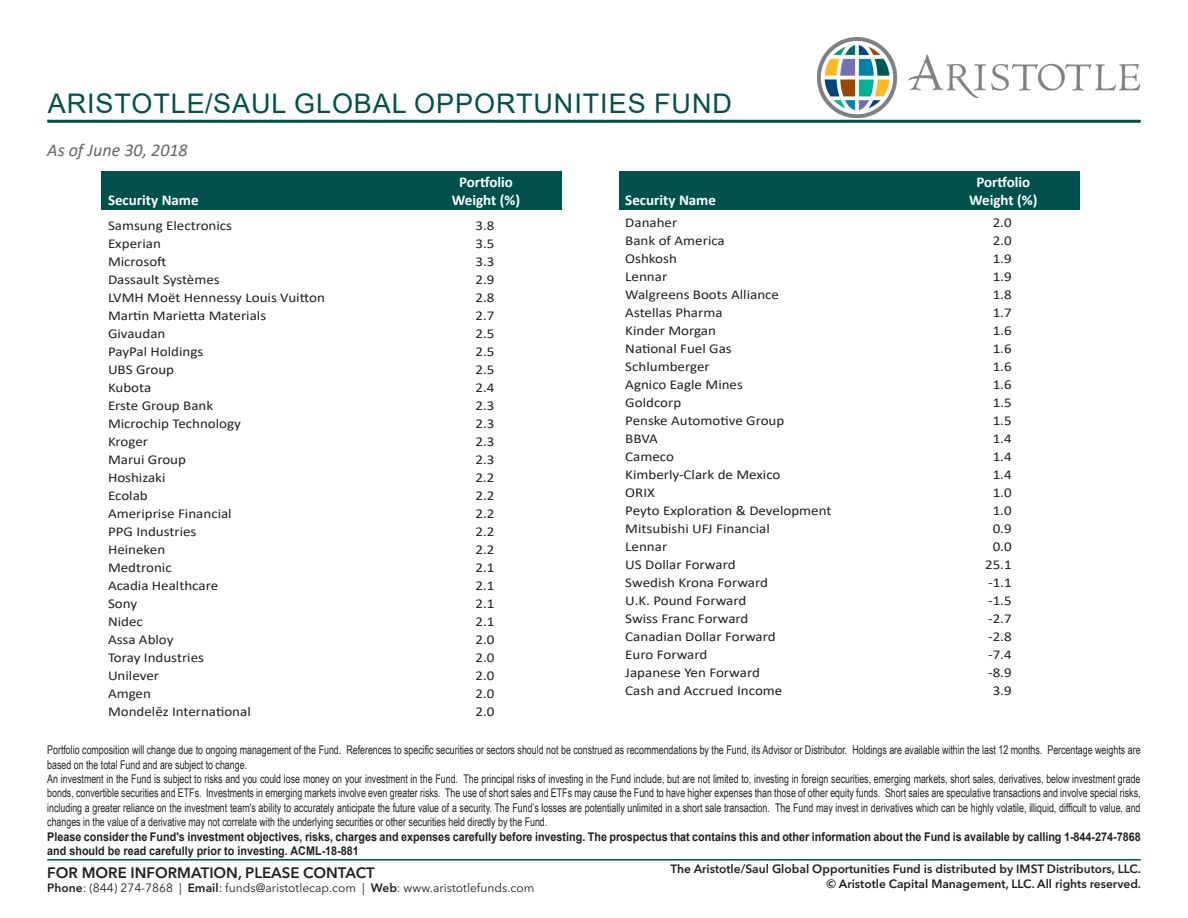
<style>
.page{position:relative;width:1188px;height:918px;background:#fff}
.page>*{position:absolute;margin:0;border:0;box-sizing:border-box;transform-origin:0 0}
.t1{font:27px "Arial";letter-spacing:.035em;color:#00514d}
.t2{font:italic 18px "Calibri";color:#63656a}
.t3{font:700 15px "Calibri";color:#fff}
.t4{font:600 15px "Avenir Next LT Pro";color:#231f20}
.t5{font:13.5px "Calibri";color:#231f20;scale:1.11 1}
.t6{font:12px/14.4px "Arial Narrow";color:#231f20;scale:.9 1}
.t7{font:700 12px/14.4px "Arial";color:#231f20;scale:.9 1}
.t8{font:600 12px "Avenir Next LT Pro";color:#231f20}
.t9{font:12px "Avenir Next LT Pro";color:#231f20}
.s1{font-weight:600}
</style>
<div class="page">
<hr style="left:47px;top:120px;width:1094px;height:3px;background:#00514d">
<hr style="left:47px;top:859px;width:1094px;height:2px;background:#00514d">
<div style="left:619px;top:171px;width:461px;height:38px;background:#00514d"></div>
<div style="left:102px;top:171px;width:460px;height:38px;background:#00514d"></div>
<img style="left:818px;top:38px;width:321px;height:79px">
<p class="t1" style="left:48px;top:85px;width:686px">ARISTOTLE/SAUL GLOBAL OPPORTUNITIES FUND</p>
<p class="t2" style="left:47px;top:137px;width:142px">As of June 30, 2018</p>
<p class="t3" style="left:459px;top:171px;width:55px">Portfolio</p>
<p class="t3" style="left:108px;top:189px;width:92px">Security Name</p>
<p class="t3" style="left:452px;top:189px;width:70px">Weight (%)</p>
<p class="t5" style="left:108px;top:216px;width:113px">Samsung Electronics</p>
<p class="t5" style="left:475px;top:216px;width:19px">3.8</p>
<p class="t5" style="left:108px;top:234px;width:49px">Experian</p>
<p class="t5" style="left:475px;top:234px;width:19px">3.5</p>
<p class="t5" style="left:108px;top:252px;width:54px">Microsoft</p>
<p class="t5" style="left:475px;top:252px;width:19px">3.3</p>
<p class="t5" style="left:108px;top:270px;width:102px">Dassault Systèmes</p>
<p class="t5" style="left:475px;top:270px;width:19px">2.9</p>
<p class="t5" style="left:108px;top:288px;width:197px">LVMH Moët Hennessy Louis Vuitton</p>
<p class="t5" style="left:475px;top:288px;width:19px">2.8</p>
<p class="t5" style="left:108px;top:306px;width:144px">Martin Marietta Materials</p>
<p class="t5" style="left:475px;top:306px;width:19px">2.7</p>
<p class="t5" style="left:108px;top:324px;width:53px">Givaudan</p>
<p class="t5" style="left:475px;top:324px;width:19px">2.5</p>
<p class="t5" style="left:108px;top:342px;width:87px">PayPal Holdings</p>
<p class="t5" style="left:475px;top:342px;width:19px">2.5</p>
<p class="t5" style="left:108px;top:360px;width:61px">UBS Group</p>
<p class="t5" style="left:475px;top:360px;width:19px">2.5</p>
<p class="t5" style="left:108px;top:378px;width:40px">Kubota</p>
<p class="t5" style="left:475px;top:378px;width:19px">2.4</p>
<p class="t5" style="left:108px;top:396px;width:96px">Erste Group Bank</p>
<p class="t5" style="left:475px;top:396px;width:19px">2.3</p>
<p class="t5" style="left:108px;top:414px;width:121px">Microchip Technology</p>
<p class="t5" style="left:475px;top:414px;width:19px">2.3</p>
<p class="t5" style="left:108px;top:432px;width:38px">Kroger</p>
<p class="t5" style="left:475px;top:432px;width:19px">2.3</p>
<p class="t5" style="left:108px;top:450px;width:72px">Marui Group</p>
<p class="t5" style="left:475px;top:450px;width:19px">2.3</p>
<p class="t5" style="left:108px;top:468px;width:53px">Hoshizaki</p>
<p class="t5" style="left:475px;top:468px;width:19px">2.2</p>
<p class="t5" style="left:108px;top:486px;width:37px">Ecolab</p>
<p class="t5" style="left:475px;top:486px;width:19px">2.2</p>
<p class="t5" style="left:108px;top:504px;width:113px">Ameriprise Financial</p>
<p class="t5" style="left:475px;top:504px;width:19px">2.2</p>
<p class="t5" style="left:108px;top:522px;width:81px">PPG Industries</p>
<p class="t5" style="left:475px;top:522px;width:19px">2.2</p>
<p class="t5" style="left:108px;top:540px;width:53px">Heineken</p>
<p class="t5" style="left:475px;top:540px;width:19px">2.2</p>
<p class="t5" style="left:108px;top:558px;width:59px">Medtronic</p>
<p class="t5" style="left:475px;top:558px;width:19px">2.1</p>
<p class="t5" style="left:108px;top:576px;width:101px">Acadia Healthcare</p>
<p class="t5" style="left:475px;top:576px;width:19px">2.1</p>
<p class="t5" style="left:108px;top:594px;width:28px">Sony</p>
<p class="t5" style="left:475px;top:594px;width:19px">2.1</p>
<p class="t5" style="left:108px;top:612px;width:33px">Nidec</p>
<p class="t5" style="left:475px;top:612px;width:19px">2.1</p>
<p class="t5" style="left:108px;top:630px;width:61px">Assa Abloy</p>
<p class="t5" style="left:475px;top:630px;width:19px">2.0</p>
<p class="t5" style="left:108px;top:648px;width:88px">Toray Industries</p>
<p class="t5" style="left:475px;top:648px;width:19px">2.0</p>
<p class="t5" style="left:108px;top:666px;width:48px">Unilever</p>
<p class="t5" style="left:475px;top:666px;width:19px">2.0</p>
<p class="t5" style="left:108px;top:684px;width:40px">Amgen</p>
<p class="t5" style="left:475px;top:684px;width:19px">2.0</p>
<p class="t5" style="left:108px;top:702px;width:130px">Mondelēz International</p>
<p class="t5" style="left:475px;top:702px;width:19px">2.0</p>
<p class="t3" style="left:976px;top:171px;width:55px">Portfolio</p>
<p class="t3" style="left:625px;top:189px;width:92px">Security Name</p>
<p class="t3" style="left:969px;top:189px;width:70px">Weight (%)</p>
<p class="t5" style="left:625px;top:213px;width:48px">Danaher</p>
<p class="t5" style="left:993px;top:213px;width:19px">2.0</p>
<p class="t5" style="left:625px;top:231px;width:91px">Bank of America</p>
<p class="t5" style="left:993px;top:231px;width:19px">2.0</p>
<p class="t5" style="left:625px;top:249px;width:48px">Oshkosh</p>
<p class="t5" style="left:993px;top:249px;width:19px">1.9</p>
<p class="t5" style="left:625px;top:267px;width:39px">Lennar</p>
<p class="t5" style="left:993px;top:267px;width:19px">1.9</p>
<p class="t5" style="left:625px;top:285px;width:140px">Walgreens Boots Alliance</p>
<p class="t5" style="left:993px;top:285px;width:19px">1.8</p>
<p class="t5" style="left:625px;top:303px;width:89px">Astellas Pharma</p>
<p class="t5" style="left:993px;top:303px;width:19px">1.7</p>
<p class="t5" style="left:625px;top:321px;width:83px">Kinder Morgan</p>
<p class="t5" style="left:993px;top:321px;width:19px">1.6</p>
<p class="t5" style="left:625px;top:339px;width:97px">National Fuel Gas</p>
<p class="t5" style="left:993px;top:339px;width:19px">1.6</p>
<p class="t5" style="left:625px;top:357px;width:78px">Schlumberger</p>
<p class="t5" style="left:993px;top:357px;width:19px">1.6</p>
<p class="t5" style="left:625px;top:375px;width:108px">Agnico Eagle Mines</p>
<p class="t5" style="left:993px;top:375px;width:19px">1.6</p>
<p class="t5" style="left:625px;top:393px;width:52px">Goldcorp</p>
<p class="t5" style="left:993px;top:393px;width:19px">1.5</p>
<p class="t5" style="left:625px;top:411px;width:145px">Penske Automotive Group</p>
<p class="t5" style="left:993px;top:411px;width:19px">1.5</p>
<p class="t5" style="left:625px;top:429px;width:31px">BBVA</p>
<p class="t5" style="left:993px;top:429px;width:19px">1.4</p>
<p class="t5" style="left:625px;top:447px;width:45px">Cameco</p>
<p class="t5" style="left:993px;top:447px;width:19px">1.4</p>
<p class="t5" style="left:625px;top:465px;width:141px">Kimberly-Clark de Mexico</p>
<p class="t5" style="left:993px;top:465px;width:19px">1.4</p>
<p class="t5" style="left:625px;top:483px;width:28px">ORIX</p>
<p class="t5" style="left:993px;top:483px;width:19px">1.0</p>
<p class="t5" style="left:625px;top:501px;width:187px">Peyto Exploration &amp; Development</p>
<p class="t5" style="left:993px;top:501px;width:19px">1.0</p>
<p class="t5" style="left:625px;top:519px;width:132px">Mitsubishi UFJ Financial</p>
<p class="t5" style="left:993px;top:519px;width:19px">0.9</p>
<p class="t5" style="left:625px;top:537px;width:39px">Lennar</p>
<p class="t5" style="left:993px;top:537px;width:19px">0.0</p>
<p class="t5" style="left:625px;top:555px;width:101px">US Dollar Forward</p>
<p class="t5" style="left:985px;top:555px;width:25px">25.1</p>
<p class="t5" style="left:625px;top:573px;width:130px">Swedish Krona Forward</p>
<p class="t5" style="left:988px;top:573px;width:23px">-1.1</p>
<p class="t5" style="left:625px;top:591px;width:111px">U.K. Pound Forward</p>
<p class="t5" style="left:988px;top:591px;width:23px">-1.5</p>
<p class="t5" style="left:625px;top:609px;width:113px">Swiss Franc Forward</p>
<p class="t5" style="left:988px;top:609px;width:23px">-2.7</p>
<p class="t5" style="left:625px;top:627px;width:137px">Canadian Dollar Forward</p>
<p class="t5" style="left:988px;top:627px;width:23px">-2.8</p>
<p class="t5" style="left:625px;top:645px;width:75px">Euro Forward</p>
<p class="t5" style="left:988px;top:645px;width:23px">-7.4</p>
<p class="t5" style="left:625px;top:663px;width:123px">Japanese Yen Forward</p>
<p class="t5" style="left:988px;top:663px;width:23px">-8.9</p>
<p class="t5" style="left:625px;top:681px;width:143px">Cash and Accrued Income</p>
<p class="t5" style="left:993px;top:681px;width:19px">3.9</p>
<p class="t6" style="left:47px;top:742px;width:1216px">Portfolio composition will change due to ongoing management of the Fund. References to specific securities or sectors should not be construed as recommendations by the Fund, its Advisor or Distributor. Holdings are available within the last 12 months. Percentage weights are based on the total Fund and are subject to change.</p>
<p class="t6" style="left:47px;top:771px;width:1216px;text-align:justify">An investment in the Fund is subject to risks and you could lose money on your investment in the Fund. The principal risks of investing in the Fund include, but are not limited to, investing in foreign securities, emerging markets, short sales, derivatives, below investment grade bonds, convertible securities and ETFs. Investments in emerging markets involve even greater risks. The use of short sales and ETFs may cause the Fund to have higher expenses than those of other equity funds. Short sales are speculative transactions and involve special risks, including a greater reliance on the investment team's ability to accurately anticipate the future value of a security. The Fund’s losses are potentially unlimited in a short sale transaction. The Fund may invest in derivatives which can be highly volatile, illiquid, difficult to value, and changes in the value of a derivative may not correlate with the underlying securities or other securities held directly by the Fund.</p>
<p class="t7" style="left:47px;top:829px;width:1217px">Please consider the Fund's investment objectives, risks, charges and expenses carefully before investing. The prospectus that contains this and other information about the Fund is available by calling 1-844-274-7868 and should be read carefully prior to investing. ACML-18-881</p>
<p class="t4" style="left:47px;top:863px;width:329px">FOR MORE INFORMATION, PLEASE CONTACT</p>
<p class="t9" style="left:47px;top:881px;width:489px"><span class="s1">Phone</span>: (844) 274-7868 | <span class="s1">Email</span>: funds@aristotlecap.com | <span class="s1">Web</span>: www.aristotlefunds.com</p>
<p class="t8" style="left:670px;top:862px;width:472px">The Aristotle/Saul Global Opportunities Fund is distributed by IMST Distributors, LLC.</p>
<p class="t8" style="left:827px;top:876px;width:316px">© Aristotle Capital Management, LLC. All rights reserved.</p>
</div>
